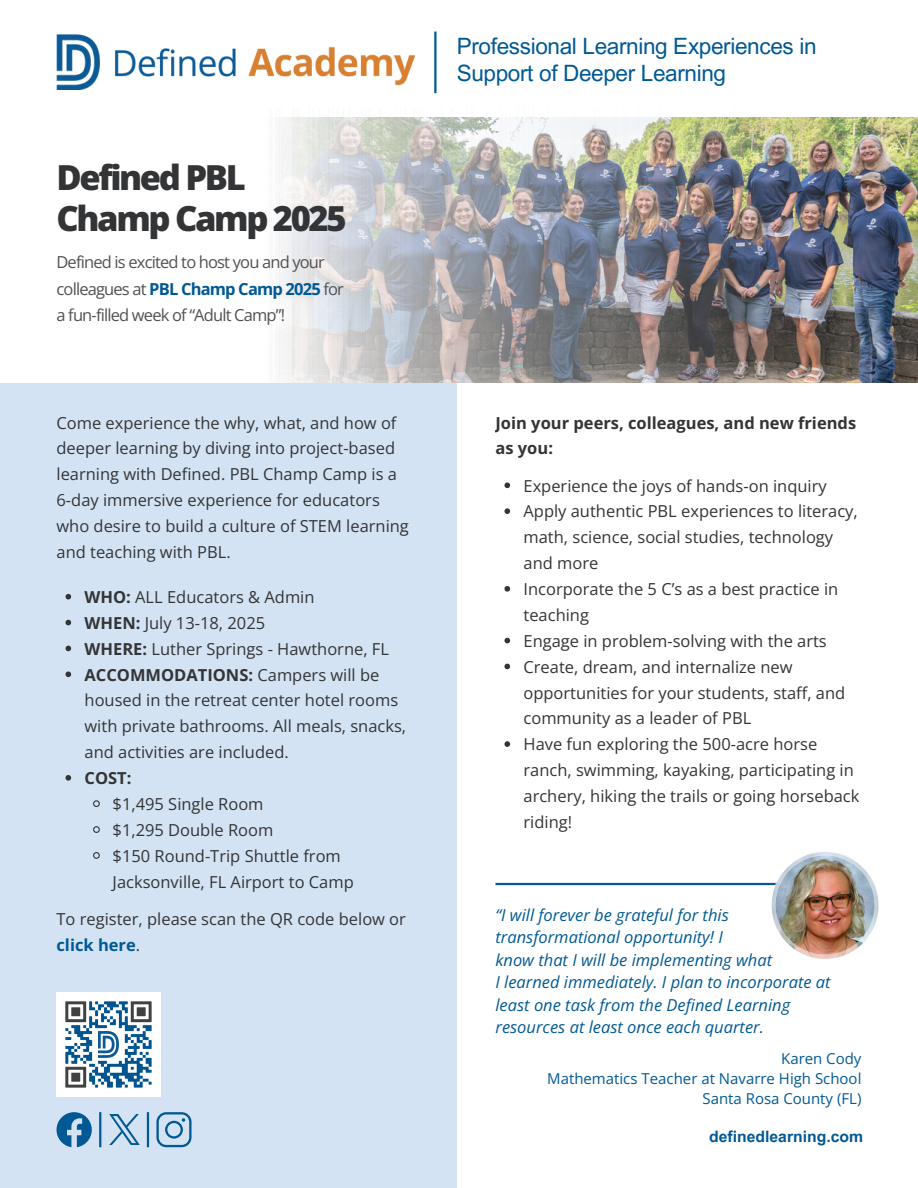
<style>
.page{position:relative;width:918px;height:1188px;background:#fff}
.page>*{position:absolute;margin:0;border:0;box-sizing:border-box;transform-origin:0 0}
.t1{font:800 34.5px/41.2px "Open Sans";letter-spacing:-.065em;color:#333436}
.t2{font:22.5px/27px "Arial MT Pro";letter-spacing:-.015em;color:#005994}
.t3{font:16.5px/25.8px "Open Sans";color:#333436}
.t4{font:italic 16.5px/22.5px "Open Sans";color:#005994}
.t5{font:16.5px/26.2px "Open Sans";letter-spacing:-.05em;color:#525151}
.t6{font:700 16.5px/25.8px "Open Sans";color:#333436}
.t7{font:700 15.75px "Arial MT Pro";color:#005994}
.t8{font:15px "Open Sans";color:#005994}
.s1{font-weight:700;color:#005994}
.s2{font-weight:700}
</style>
<div class="page">
<img style="left:279px;top:117px;width:639px;height:266px">
<img style="left:57px;top:35px;width:357px;height:55px">
<hr style="left:434px;top:32px;width:3px;height:61px;background:#005994">
<div style="left:0;top:383px;width:457px;height:805px;background:#d4e3f4"></div>
<svg style="left:57px;top:1112px;width:34px;height:35px"></svg>
<hr style="left:99px;top:1112px;width:2px;height:35px;background:#005994">
<img style="left:109px;top:1114px;width:30px;height:31px">
<hr style="left:147px;top:1112px;width:2px;height:35px;background:#005994">
<svg style="left:156px;top:1112px;width:35px;height:35px"></svg>
<svg style="left:66px;top:594px;width:5px;height:6px"></svg>
<svg style="left:66px;top:620px;width:5px;height:5px"></svg>
<svg style="left:66px;top:646px;width:5px;height:5px"></svg>
<svg style="left:66px;top:672px;width:5px;height:5px"></svg>
<svg style="left:66px;top:775px;width:5px;height:6px"></svg>
<svg style="left:93px;top:800px;width:7px;height:8px"></svg>
<svg style="left:93px;top:826px;width:7px;height:7px"></svg>
<svg style="left:93px;top:852px;width:7px;height:7px"></svg>
<svg style="left:504px;top:483px;width:6px;height:5px"></svg>
<svg style="left:504px;top:508px;width:6px;height:6px"></svg>
<svg style="left:504px;top:586px;width:6px;height:6px"></svg>
<svg style="left:504px;top:638px;width:6px;height:5px"></svg>
<svg style="left:504px;top:664px;width:6px;height:5px"></svg>
<svg style="left:504px;top:741px;width:6px;height:6px"></svg>
<hr style="left:495px;top:883px;width:366px;height:2px;background:#005994">
<img style="left:772px;top:852px;width:107px;height:107px">
<img style="left:57px;top:993px;width:103px;height:103px">
<p class="t1" style="left:57px;top:156px;width:292px">Defined PBL<br>Champ Camp 2025</p>
<p class="t5" style="left:57px;top:249px;width:289px">Defined is excited to host you and your colleagues at <span class="s1">PBL Champ Camp 2025</span> for a fun-filled week of “Adult Camp”!</p>
<p class="t3" style="left:57px;top:409px;width:354px">Come experience the why, what, and how of deeper learning by diving into project-based learning with Defined. PBL Champ Camp is a 6-day immersive experience for educators who desire to build a culture of STEM learning and teaching with PBL.</p>
<p class="t3" style="left:85px;top:584px;width:232px"><span class="s2">WHO:</span> ALL Educators &amp; Admin</p>
<h2 class="t3" style="left:85px;top:609px;width:182px"><span class="s2">WHEN:</span> July 13-18, 2025</h2>
<p class="t3" style="left:85px;top:635px;width:306px"><span class="s2">WHERE:</span> Luther Springs - Hawthorne, FL</p>
<p class="t3" style="left:85px;top:661px;width:323px"><span class="s2">ACCOMMODATIONS:</span> Campers will be housed in the retreat center hotel rooms with private bathrooms. All meals, snacks, and activities are included.</p>
<h1 class="t6" style="left:85px;top:765px;width:48px">COST:</h1>
<p class="t3" style="left:113px;top:791px;width:152px">$1,495 Single Room</p>
<p class="t3" style="left:113px;top:816px;width:162px">$1,295 Double Room</p>
<p class="t3" style="left:113px;top:842px;width:243px">$150 Round-Trip Shuttle from<br>Jacksonville, FL Airport to Camp</p>
<p class="t3" style="left:57px;top:905px;width:351px">To register, please scan the QR code below or <span class="s1">click here</span>.</p>
<h3 class="t2" style="left:457px;top:36px;width:361px">Professional Learning Experiences in<br>Support of Deeper Learning</h3>
<p class="t6" style="left:495px;top:409px;width:362px">Join your peers, colleagues, and new friends as you:</p>
<p class="t3" style="left:524px;top:472px;width:305px">Experience the joys of hands-on inquiry</p>
<p class="t3" style="left:524px;top:498px;width:336px">Apply authentic PBL experiences to literacy, math, science, social studies, technology and more</p>
<p class="t3" style="left:524px;top:576px;width:316px">Incorporate the 5 C’s as a best practice in teaching</p>
<p class="t3" style="left:524px;top:627px;width:305px">Engage in problem-solving with the arts</p>
<p class="t3" style="left:524px;top:653px;width:323px">Create, dream, and internalize new opportunities for your students, staff, and community as a leader of PBL</p>
<p class="t3" style="left:524px;top:731px;width:337px">Have fun exploring the 500-acre horse ranch, swimming, kayaking, participating in archery, hiking the trails or going horseback riding!</p>
<p class="t4" style="left:495px;top:903px;width:235px">“I will forever be grateful for this</p>
<p class="t4" style="left:495px;top:925px;width:229px">transformational opportunity! I</p>
<p class="t4" style="left:495px;top:948px;width:278px">know that I will be implementing what</p>
<p class="t4" style="left:495px;top:970px;width:337px">I learned immediately. I plan to incorporate at least one task from the Defined Learning resources at least once each quarter.</p>
<p class="t8" style="left:781px;top:1048px;width:82px">Karen Cody</p>
<p class="t8" style="left:547px;top:1068px;width:316px">Mathematics Teacher at Navarre High School</p>
<p class="t8" style="left:702px;top:1088px;width:160px">Santa Rosa County (FL)</p>
<p class="t7" style="left:709px;top:1131px;width:156px">definedlearning.com</p>
</div>
